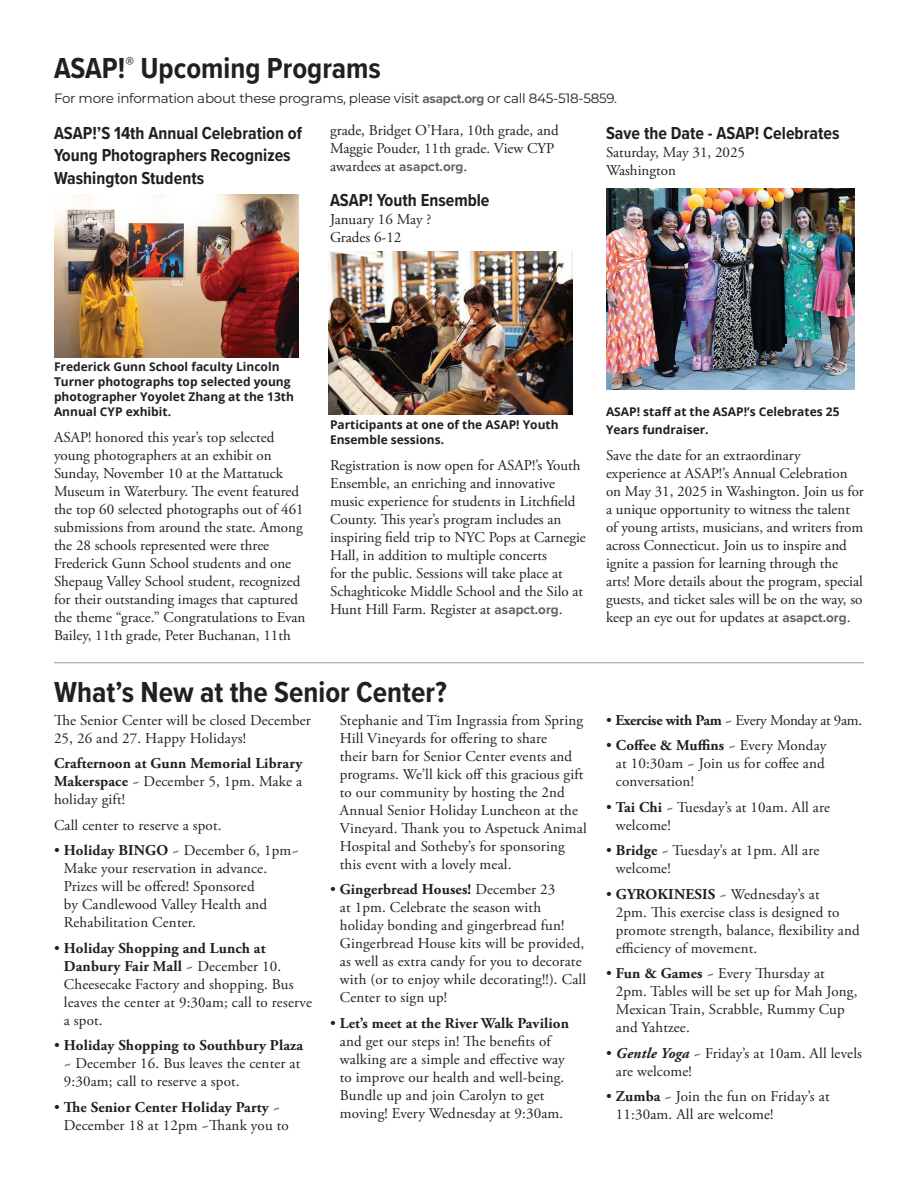
<style>
.page{position:relative;width:918px;height:1188px;background:#fff}
.page>*{position:absolute;margin:0;border:0;box-sizing:border-box;transform-origin:0 0}
.t1{font:700 30px "Proxima Nova Cond";color:#231f20}
.t2{font:700 18px/22.5px "Proxima Nova Cond";color:#231f20}
.t3{font:15px/18px "Adobe Garamond Pro";color:#231f20}
.t4{font:700 15px/18px "Adobe Garamond Pro";letter-spacing:.01em;color:#231f20;text-align:justify}
.t5{font:15px "Adobe Garamond Pro";letter-spacing:-.02em;color:#231f20}
.t6{font:13.5px "Montserrat";letter-spacing:-.02em;color:#231f20}
.t7{font:700 12px/15px "Open Sans";color:#231f20}
.s1{font-family:"Proxima Nova";font-weight:700;color:#616164}
.s2{font-family:"Proxima Nova";font-weight:700;font-size:13.5px;color:#636366}
.s3{font-weight:400}
.s4{font-weight:700}
.s5{font-weight:700;font-style:italic}
</style>
<div class="page">
<hr style="left:54px;top:662px;width:810px;height:1px;background:#9d9fa2">
<img style="left:328px;top:252px;width:245px;height:163px">
<img style="left:54px;top:195px;width:244px;height:162px">
<img style="left:607px;top:189px;width:248px;height:200px">
<h1 class="t1" style="left:54px;top:46px;width:328px">ASAP!<sup>®</sup> Upcoming Programs</h1>
<p class="t6" style="left:54px;top:89px;width:565px">For more information about these programs, please visit <span class="s1">asapct.org</span> or call 845-518-5859.</p>
<p class="t2" style="left:54px;top:121px;width:249px">ASAP!’S 14th Annual Celebration of<br>Young Photographers Recognizes<br>Washington Students</p>
<p class="t3" style="left:330px;top:122px;width:230px">grade, Bridget O’Hara, 10th grade, and<br>Maggie Pouder, 11th grade. View CYP awardees at <span class="s2">asapct.org</span>.</p>
<p class="t2" style="left:330px;top:188px;width:161px">ASAP! Youth Ensemble</p>
<p class="t3" style="left:330px;top:211px;width:103px">January 16 May ?<br>Grades 6-12</p>
<p class="t2" style="left:606px;top:121px;width:235px">Save the Date - ASAP! Celebrates</p>
<p class="t3" style="left:606px;top:143px;width:141px">Saturday, May 31, 2025<br>Washington</p>
<p class="t7" style="left:54px;top:359px;width:241px">Frederick Gunn School faculty Lincoln Turner photographs top selected young photographer Yoyolet Zhang at the 13th Annual CYP exhibit.</p>
<p class="t3" style="left:54px;top:428px;width:253px">ASAP! honored this year’s top selected young photographers at an exhibit on Sunday, November 10 at the Mattatuck Museum in Waterbury. The event featured the top 60 selected photographs out of 461 submissions from around the state. Among the 28 schools represented were three Frederick Gunn School students and one Shepaug Valley School student, recognized for their outstanding images that captured the theme “grace.” Congratulations to Evan Bailey, 11th grade, Peter Buchanan, 11th</p>
<p class="t7" style="left:330px;top:417px;width:230px">Participants at one of the ASAP! Youth<br>Ensemble sessions.</p>
<p class="t3" style="left:330px;top:457px;width:257px">Registration is now open for ASAP!’s Youth Ensemble, an enriching and innovative music experience for students in Litchfield County. This year’s program includes an inspiring field trip to NYC Pops at Carnegie Hall, in addition to multiple concerts<br>for the public. Sessions will take place at Schaghticoke Middle School and the Silo at Hunt Hill Farm. Register at <span class="s2">asapct.org</span>.</p>
<h1 class="t1" style="left:54px;top:670px;width:394px">What’s New at the Senior Center?</h1>
<p class="t3" style="left:54px;top:712px;width:258px">The Senior Center will be closed December<br>25, 26 and 27. Happy Holidays!</p>
<p class="t4" style="left:54px;top:755px;width:250px">Crafternoon at Gunn Memorial Library Makerspace <span class="s3">~ December 5, 1pm. Make a holiday gift!</span></p>
<p class="t3" style="left:54px;top:817px;width:169px">Call center to reserve a spot.</p>
<p class="t3" style="left:64px;top:842px;width:237px;text-indent:-10px">• <span class="s4">Holiday BINGO</span> ~ December 6, 1pm~<br>Make your reservation in advance.<br>Prizes will be offered! Sponsored<br>by Candlewood Valley Health and<br>Rehabilitation Center.</p>
<p class="t3" style="left:64px;top:940px;width:250px;text-indent:-10px">• <span class="s4">Holiday Shopping and Lunch at<br>Danbury Fair Mall</span> ~ December 10.<br>Cheesecake Factory and shopping. Bus leaves the center at 9:30am; call to reserve a spot.</p>
<p class="t3" style="left:64px;top:1037px;width:241px;text-indent:-10px">• <span class="s4">Holiday Shopping to Southbury Plaza </span>~ December 16. Bus leaves the center at<br>9:30am; call to reserve a spot.</p>
<p class="t3" style="left:64px;top:1099px;width:226px;text-indent:-10px">• <span class="s4">The Senior Center Holiday Party</span> ~<br>December 18 at 12pm ~Thank you to</p>
<p class="t3" style="left:340px;top:712px;width:248px">Stephanie and Tim Ingrassia from Spring Hill Vineyards for offering to share<br>their barn for Senior Center events and programs. We’ll kick off this gracious gift to our community by hosting the 2nd Annual Senior Holiday Luncheon at the Vineyard. Thank you to Aspetuck Animal Hospital and Sotheby’s for sponsoring this event with a lovely meal.</p>
<p class="t3" style="left:340px;top:881px;width:248px;text-indent:-10px">• <span class="s4">Gingerbread Houses!</span> December 23<br>at 1pm. Celebrate the season with holiday bonding and gingerbread fun!<br>Gingerbread House kits will be provided, as well as extra candy for you to decorate with (or to enjoy while decorating!!). Call Center to sign up!</p>
<p class="t3" style="left:340px;top:1015px;width:231px;text-indent:-10px">• <span class="s4">Let’s meet at the River Walk Pavilion </span>and get our steps in! The benefits of walking are a simple and effective way to improve our health and well-being.<br>Bundle up and join Carolyn to get moving! Every Wednesday at 9:30am.</p>
<p class="t7" style="left:606px;top:403px;width:235px;line-height:18px">ASAP! staff at the ASAP!’s Celebrates 25<br>Years fundraiser.</p>
<p class="t3" style="left:606px;top:446px;width:259px">Save the date for an extraordinary experience at ASAP!’s Annual Celebration on May 31, 2025 in Washington. Join us for a unique opportunity to witness the talent of young artists, musicians, and writers from across Connecticut. Join us to inspire and ignite a passion for learning through the arts! More details about the program, special guests, and ticket sales will be on the way, so keep an eye out for updates at <span class="s2">asapct.org</span>.</p>
<p class="t5" style="left:606px;top:711px;width:258px">• <span class="s4">Exercise with Pam</span> ~ Every Monday at 9am.</p>
<p class="t3" style="left:616px;top:737px;width:212px;text-align:justify;text-indent:-10px">• <span class="s4">Coffee &amp; Muffins</span> ~ Every Monday at 10:30am ~ Join us for coffee and conversation!</p>
<p class="t3" style="left:616px;top:799px;width:216px;text-indent:-10px">• <span class="s4">Tai Chi</span> ~ Tuesday’s at 10am. All are welcome!</p>
<p class="t3" style="left:616px;top:842px;width:205px;text-indent:-10px">• <span class="s4">Bridge</span> ~ Tuesday’s at 1pm. All are welcome!</p>
<p class="t3" style="left:616px;top:886px;width:245px;text-indent:-10px">• <span class="s4">GYROKINESIS</span> ~ Wednesday’s at<br>2pm. This exercise class is designed to promote strength, balance, flexibility and efficiency of movement.</p>
<p class="t3" style="left:616px;top:965px;width:243px;text-indent:-10px">• <span class="s4">Fun &amp; Games</span> ~ Every Thursday at<br>2pm. Tables will be set up for Mah Jong,<br>Mexican Train, Scrabble, Rummy Cup and Yahtzee.</p>
<p class="t3" style="left:616px;top:1045px;width:248px;text-indent:-10px">• <span class="s5">Gentle Yoga</span> ~ Friday’s at 10am. All levels are welcome!</p>
<p class="t3" style="left:616px;top:1088px;width:215px;text-indent:-10px">• <span class="s4">Zumba</span> ~ Join the fun on Friday’s at<br>11:30am. All are welcome!</p>
</div>
